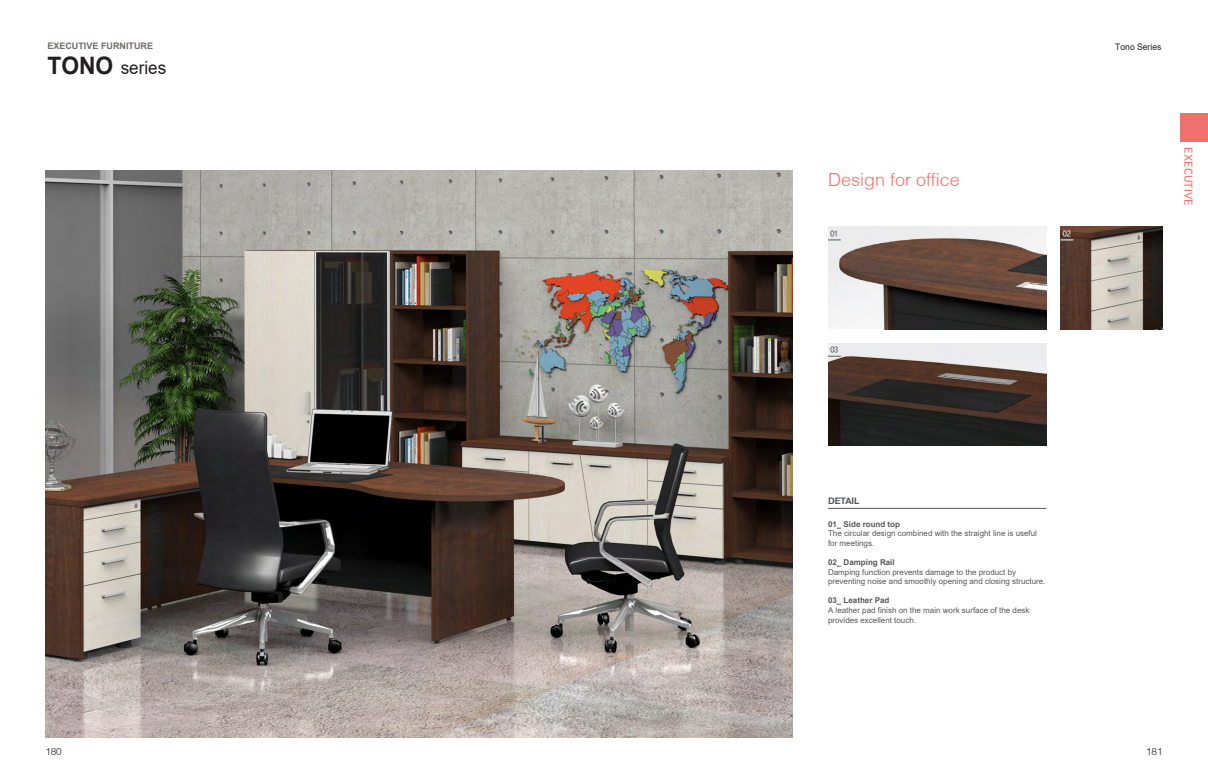
<style>
.page{position:relative;width:1208px;height:780px;background:#fff}
.page>*{position:absolute;margin:0;border:0;box-sizing:border-box;transform-origin:0 0}
.t1{font:300 18px "Helvetica";color:#f2706c}
.t2{font:18px "Arial";color:#231f20;scale:.95 1}
.t3{font:11px "Nanum Square B";color:#f2706c}
.t4{font:300 10px "Helvetica";letter-spacing:-.01em;color:#231f20}
.t5{font:700 9px "Arial";color:#706d6c}
.t6{font:9px "Arial";color:#231f20;scale:.95 1}
.t7{font:700 9px "Helvetica 75";color:#57585a}
.t8{font:8.1px "YDIYGO330";color:#57585a;scale:.9 1}
.t9{font:8.1px "YDIYGO330";color:#fff;scale:.9 1}
.t10{font:8px/9.6px "Arial";color:#57585a}
.t11{font:700 8px "Arial";color:#57585a}
.s1{font-weight:700;font-size:24px}
</style>
<div class="page">
<hr style="left:828px;top:508px;width:218px;height:1px;background:#57585a">
<img style="left:1060px;top:227px;width:102px;height:102px">
<svg style="left:828px;top:227px;width:218px;height:102px"></svg>
<svg style="left:828px;top:240px;width:12px;height:1px"></svg>
<svg style="left:1060px;top:240px;width:13px;height:1px"></svg>
<svg style="left:828px;top:343px;width:218px;height:102px;background:#59514d"></svg>
<svg style="left:828px;top:356px;width:12px;height:1px"></svg>
<img style="left:45px;top:170px;width:747px;height:567px">
<div style="left:1179px;top:113px;width:29px;height:29px;background:#f2706c"></div>
<p class="t5" style="left:47px;top:40px;width:107px">EXECUTIVE FURNITURE</p>
<h1 class="t2" style="left:47px;top:55px;width:127px"><span class="s1">TONO</span> series</h1>
<h1 class="t1" style="left:828px;top:168px;width:133px">Design for office</h1>
<p class="t8" style="left:830px;top:229px;width:10px">01</p>
<p class="t9" style="left:1063px;top:229px;width:10px">02</p>
<p class="t8" style="left:830px;top:345px;width:10px">03</p>
<p class="t6" style="left:1115px;top:40px;width:50px">Tono Series</p>
<h2 class="t3" style="left:1194px;top:147px;width:60px;rotate:90deg">EXECUTIVE</h2>
<p class="t7" style="left:828px;top:495px;width:33px">DETAIL</p>
<p class="t11" style="left:828px;top:518px;width:74px">01_ Side round top</p>
<p class="t10" style="left:828px;top:528px;width:210px">The circular design combined with the straight line is useful for meetings.</p>
<p class="t11" style="left:828px;top:556px;width:68px">02_ Damping Rail</p>
<p class="t10" style="left:828px;top:567px;width:219px">Damping function prevents damage to the product by preventing noise and smoothly opening and closing structure.</p>
<p class="t11" style="left:828px;top:595px;width:63px">03_ Leather Pad</p>
<p class="t10" style="left:828px;top:605px;width:203px">A leather pad finish on the main work surface of the desk provides excellent touch.</p>
<p class="t4" style="left:45px;top:745px;width:18px">180</p>
<p class="t4" style="left:1146px;top:745px;width:18px">181</p>
</div>
